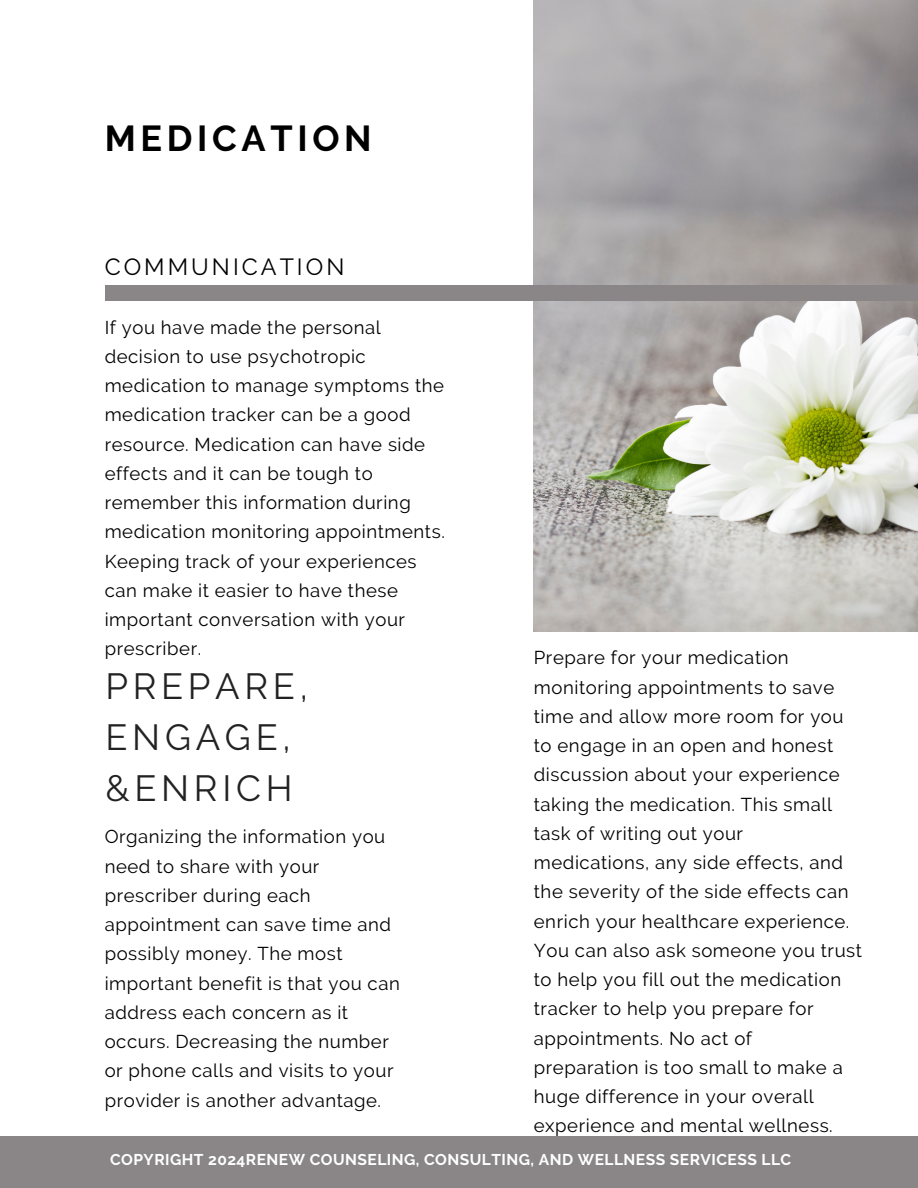
<style>
.page{position:relative;width:918px;height:1188px;background:#fff}
.page>*{position:absolute;margin:0;border:0;box-sizing:border-box;transform-origin:0 0}
.t1{font:36.3px/50.7px "Raleway";letter-spacing:.13em;color:#222}
.t2{font:700 36px "Raleway";letter-spacing:.13em;color:#000}
.t3{font:23.4px "Raleway";letter-spacing:.13em;color:#000}
.t4{font:18.6px/29.2px "Raleway";letter-spacing:.03em;color:#000}
.t5{font:700 15.6px "Raleway";letter-spacing:.03em;color:#fff}
</style>
<div class="page">
<img style="left:534px;top:0;width:384px;height:632px">
<div style="left:105px;top:285px;width:813px;height:16px;background:#8a8687"></div>
<div style="left:0;top:1136px;width:918px;height:52px;background:#8a8687"></div>
<h1 class="t2" style="left:105px;top:118px;width:269px">MEDICATION</h1>
<h3 class="t3" style="left:105px;top:253px;width:241px">COMMUNICATION</h3>
<p class="t4" style="left:105px;top:312px;width:342px">If you have made the personal decision to use psychotropic medication to manage symptoms the medication tracker can be a good resource. Medication can have side effects and it can be tough to remember this information during medication monitoring appointments.<br>Keeping track of your experiences can make it easier to have these important conversation with your prescriber.</p>
<h4 class="t1" style="left:105px;top:661px;width:204px">PREPARE,<br>ENGAGE, &amp;ENRICH</h4>
<h4 class="t4" style="left:105px;top:822px;width:297px">Organizing the information you need to share with your prescriber during each appointment can save time and possibly money. The most important benefit is that you can address each concern as it occurs. Decreasing the number or phone calls and visits to your provider is another advantage.</h4>
<h2 class="t4" style="left:534px;top:643px;width:330px">Prepare for your medication monitoring appointments to save time and allow more room for you to engage in an open and honest discussion about your experience taking the medication. This small task of writing out your medications, any side effects, and the severity of the side effects can enrich your healthcare experience.<br>You can also ask someone you trust to help you fill out the medication tracker to help you prepare for appointments. No act of<br>preparation is too small to make a huge difference in your overall experience and mental wellness.</h2>
<h4 class="t5" style="left:110px;top:1150px;width:683px">COPYRIGHT 2024RENEW COUNSELING, CONSULTING, AND WELLNESS SERVICESS LLC</h4>
</div>
